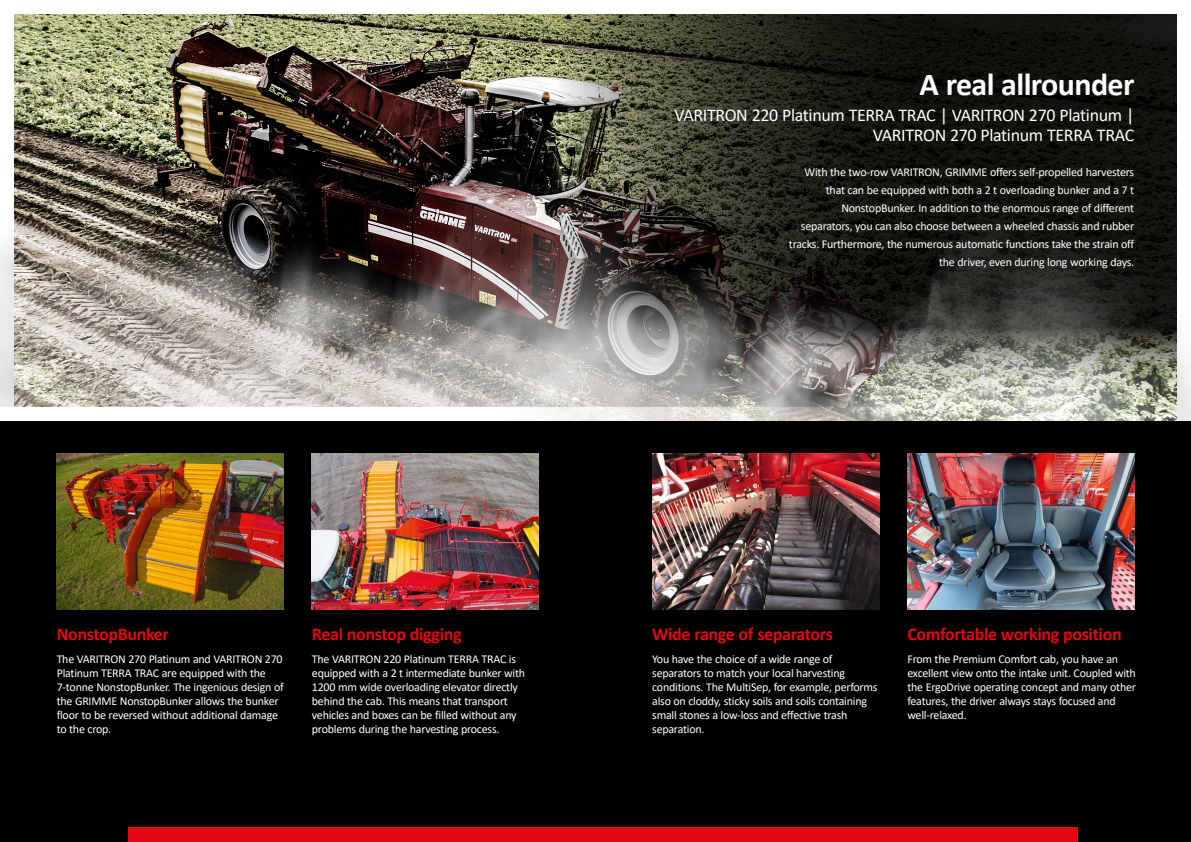
<style>
.page{position:relative;width:1191px;height:842px;background:#fff}
.page>*{position:absolute;margin:0;border:0;box-sizing:border-box;transform-origin:0 0}
.t1{font:700 32px "Calibri";letter-spacing:-.02em;color:#fff}
.t2{font:700 18px "Calibri";letter-spacing:-.02em;color:#e30613}
.t3{font:18px/20px "Calibri";letter-spacing:-.02em;color:#fff;text-align:right}
.t4{font:12px/14px "Calibri";letter-spacing:-.02em;color:#fff}
</style>
<div class="page">
<img style="left:14px;top:14px;width:543px;height:43px">
<svg style="left:557px;top:14px;width:619px;height:81px;background:#1f2017"></svg>
<img style="left:0;top:57px;width:914px;height:350px">
<img style="left:357px;top:95px;width:834px;height:326px">
<div style="left:0;top:421px;width:1191px;height:421px;background:#000"></div>
<div style="left:128px;top:828px;width:949px;height:14px;background:#e30613"></div>
<img style="left:57px;top:454px;width:226px;height:155px">
<img style="left:652px;top:454px;width:227px;height:155px">
<img style="left:312px;top:454px;width:227px;height:155px">
<img style="left:907px;top:454px;width:227px;height:155px">
<h1 class="t1" style="left:919px;top:62px;width:216px">A real allrounder</h1>
<h2 class="t3" style="left:674px;top:105px;width:461px">VARITRON 220 Platinum TERRA TRAC | VARITRON 270 Platinum |<br>VARITRON 270 Platinum TERRA TRAC</h2>
<p class="t4" style="left:789px;top:163px;width:347px;line-height:18px;text-align:right">With the two-row VARITRON, GRIMME offers self-propelled harvesters that can be equipped with both a 2 t overloading bunker and a 7 t NonstopBunker. In addition to the enormous range of different separators, you can also choose between a wheeled chassis and rubber tracks. Furthermore, the numerous automatic functions take the strain off the driver, even during long working days.</p>
<h2 class="t2" style="left:57px;top:622px;width:114px">NonstopBunker</h2>
<p class="t4" style="left:57px;top:651px;width:229px">The VARITRON 270 Platinum and VARITRON 270<br>Platinum TERRA TRAC are equipped with the 7-tonne NonstopBunker. The ingenious design of the GRIMME NonstopBunker allows the bunker floor to be reversed without additional damage to the crop.</p>
<h2 class="t2" style="left:312px;top:622px;width:151px">Real nonstop digging</h2>
<p class="t4" style="left:312px;top:651px;width:215px">The VARITRON 220 Platinum TERRA TRAC is equipped with a 2 t intermediate bunker with 1200 mm wide overloading elevator directly behind the cab. This means that transport vehicles and boxes can be filled without any problems during the harvesting process.</p>
<h2 class="t2" style="left:652px;top:622px;width:182px">Wide range of separators</h2>
<p class="t4" style="left:652px;top:651px;width:227px">You have the choice of a wide range of separators to match your local harvesting conditions. The MultiSep, for example, performs also on cloddy, sticky soils and soils containing small stones a low-loss and effective trash separation.</p>
<h2 class="t2" style="left:907px;top:622px;width:216px">Comfortable working position</h2>
<p class="t4" style="left:907px;top:651px;width:230px">From the Premium Comfort cab, you have an excellent view onto the intake unit. Coupled with the ErgoDrive operating concept and many other features, the driver always stays focused and well-relaxed.</p>
</div>
